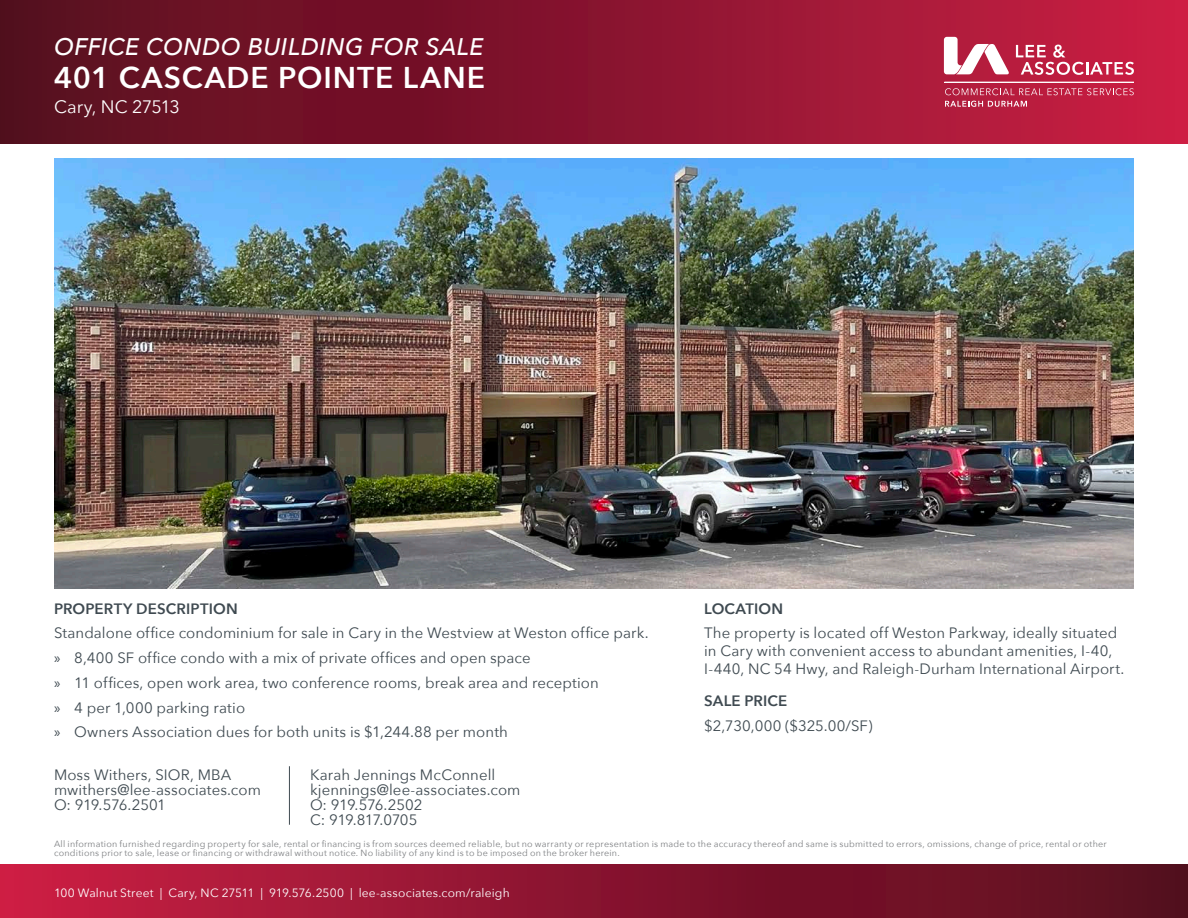
<style>
.page{position:relative;width:1188px;height:918px;background:#fff}
.page>*{position:absolute;margin:0;border:0;box-sizing:border-box;transform-origin:0 0}
.t1{font:600 30px "Avenir Next";letter-spacing:.03em;color:#fff}
.t2{font:italic 500 24px "Avenir Next";letter-spacing:.015em;color:#fff}
.t3{font:18px "Avenir Next";letter-spacing:-.02em;color:#fff}
.t4{font:15px/15px "Avenir Next";letter-spacing:.005em;color:#3f4a51}
.t5{font:600 15px "Avenir Next";letter-spacing:.01em;color:#3f4a51}
.t6{font:12px "Avenir Next";letter-spacing:.01em;color:#fff}
.t7{font:9px/9px "Avenir Next";letter-spacing:.025em;color:#7e8083}
.s1{font-family:"Myriad Pro"}
</style>
<div class="page">
<div style="left:0;top:0;width:1188px;height:144px;background:linear-gradient(to right,#510d1c,#c81e43)"></div>
<svg style="left:1016px;top:45px;width:118px;height:30px;background:#ce506b"></svg>
<svg style="left:944px;top:37px;width:65px;height:37px"></svg>
<svg style="left:945px;top:88px;width:189px;height:7px"></svg>
<hr style="left:944px;top:82px;width:190px;height:1px;background:#fff">
<svg style="left:945px;top:101px;width:82px;height:6px"></svg>
<div style="left:0;top:864px;width:1188px;height:54px;background:linear-gradient(to right,#c81d43,#510d1d)"></div>
<hr style="left:289px;top:766px;width:1px;height:59px;background:#3f4a51">
<img style="left:54px;top:159px;width:1080px;height:430px">
<h2 class="t2" style="left:54px;top:32px;width:431px">OFFICE CONDO BUILDING FOR SALE</h2>
<h1 class="t1" style="left:54px;top:59px;width:433px">401 CASCADE POINTE LANE</h1>
<p class="t3" style="left:54px;top:96px;width:128px">Cary, NC 27513</p>
<p class="t5" style="left:54px;top:599px;width:185px">PROPERTY DESCRIPTION</p>
<p class="t4" style="left:54px;top:626px;width:596px">Standalone office condominium for sale in Cary in the Westview at Weston office park.</p>
<p class="t4" style="left:54px;top:651px;width:478px"><span class="s1">»</span> 8,400 SF office condo with a mix of private offices and open space</p>
<p class="t4" style="left:54px;top:675px;width:546px"><span class="s1">»</span> 11 offices, open work area, two conference rooms, break area and reception</p>
<p class="t4" style="left:54px;top:700px;width:193px"><span class="s1">»</span> 4 per 1,000 parking ratio</p>
<p class="t4" style="left:54px;top:725px;width:456px"><span class="s1">»</span> Owners Association dues for both units is $1,244.88 per month</p>
<p class="t4" style="left:54px;top:768px;width:209px">Moss Withers, SIOR, MBA mwithers@lee-associates.com<br>O: 919.576.2501</p>
<p class="t4" style="left:310px;top:768px;width:212px">Karah Jennings McConnell kjennings@lee-associates.com<br>O: 919.576.2502<br>C: 919.817.0705</p>
<p class="t5" style="left:704px;top:599px;width:80px">LOCATION</p>
<p class="t4" style="left:704px;top:624px;width:422px;line-height:18px">The property is located off Weston Parkway, ideally situated in Cary with convenient access to abundant amenities, I-40,<br>I-440, NC 54 Hwy, and Raleigh-Durham International Airport.</p>
<p class="t5" style="left:704px;top:692px;width:85px">SALE PRICE</p>
<p class="t4" style="left:704px;top:718px;width:170px">$2,730,000 ($325.00/SF)</p>
<p class="t7" style="left:54px;top:840px;width:1054px">All information furnished regarding property for sale, rental or financing is from sources deemed reliable, but no warranty or representation is made to the accuracy thereof and same is submitted to errors, omissions, change of price, rental or other conditions prior to sale, lease or financing or withdrawal without notice. No liability of any kind is to be imposed on the broker herein.</p>
<p class="t6" style="left:54px;top:886px;width:457px">100 Walnut Street | Cary, NC 27511 | 919.576.2500 | lee-associates.com/raleigh</p>
</div>
